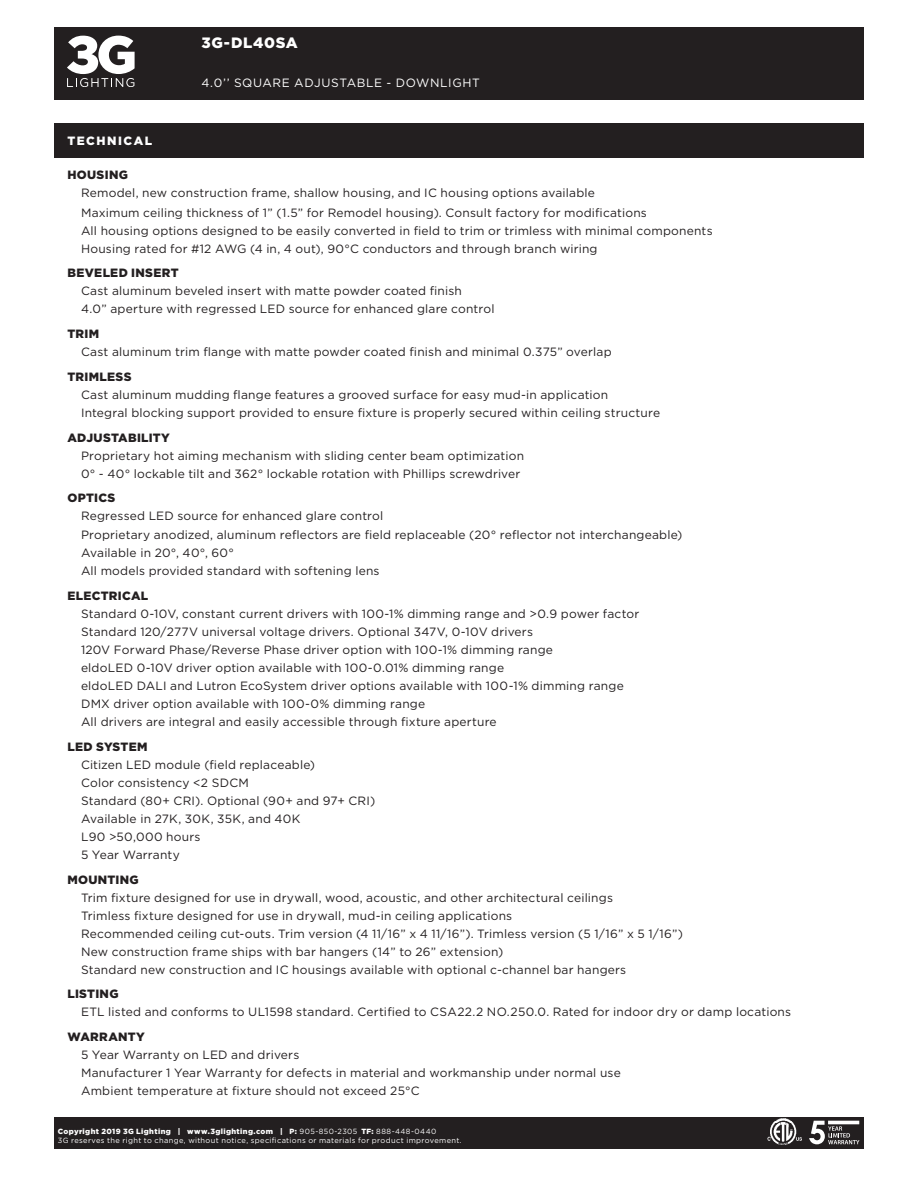
<style>
.page{position:relative;width:918px;height:1188px;background:#fff}
.page>*{position:absolute;margin:0;border:0;box-sizing:border-box;transform-origin:0 0}
.Top_Left{font:900 15px "Gotham";letter-spacing:.04em;color:#fff}
.t1{font:12px/18px "Gotham";letter-spacing:.015em;color:#231f20}
.t2{font:900 12px "Gotham";letter-spacing:.025em;color:#231f20}
.Top_Left-2{font:12px "Gotham";letter-spacing:.05em;color:#fff}
.Order_Title{font:900 12px "Gotham";letter-spacing:.12em;color:#fff}
.t3{font:7.5px/9.3px "Gotham";letter-spacing:.045em;color:#fff}
.s1{font-weight:900}
</style>
<div class="page">
<div style="left:54px;top:27px;width:810px;height:72px;background:#231f20"></div>
<div style="left:54px;top:123px;width:810px;height:34px;background:#231f20"></div>
<svg style="left:67px;top:36px;width:68px;height:51px"></svg>
<div style="left:54px;top:1117px;width:810px;height:32px;background:#231f20"></div>
<svg style="left:809px;top:1121px;width:50px;height:23px"></svg>
<img style="left:771px;top:1121px;width:31px;height:23px">
<svg style="left:767px;top:1136px;width:4px;height:5px"></svg>
<img style="left:775px;top:1119px;width:17px;height:4px">
<p class="Order_Title" style="left:68px;top:132px;width:86px">TECHNICAL</p>
<p class="Top_Left" style="left:201px;top:32px;width:98px">3G-DL40SA</p>
<p class="Top_Left-2" style="left:201px;top:75px;width:280px">4.0’’ SQUARE ADJUSTABLE - DOWNLIGHT</p>
<p class="t2" style="left:68px;top:167px;width:62px">HOUSING</p>
<p class="t1" style="left:81px;top:184px;width:516px">Remodel, new construction frame, shallow housing, and IC housing options available</p>
<p class="t1" style="left:81px;top:203px;width:567px">Maximum ceiling thickness of 1” (1.5” for Remodel housing). Consult factory for modifications</p>
<p class="t1" style="left:81px;top:221px;width:633px">All housing options designed to be easily converted in field to trim or trimless with minimal components<br>Housing rated for #12 AWG (4 in, 4 out), 90°C conductors and through branch wiring</p>
<p class="t1" style="left:81px;top:264px;width:415px;text-indent:-14px"><span class="s1">BEVELED INSERT<br></span>Cast aluminum beveled insert with matte powder coated finish<br>4.0” aperture with regressed LED source for enhanced glare control</p>
<p class="t1" style="left:81px;top:325px;width:532px;text-indent:-14px"><span class="s1">TRIM<br></span>Cast aluminum trim flange with matte powder coated finish and minimal 0.375” overlap</p>
<p class="t1" style="left:81px;top:367px;width:581px;text-indent:-14px"><span class="s1">TRIMLESS<br></span>Cast aluminum mudding flange features a grooved surface for easy mud-in application<br>Integral blocking support provided to ensure fixture is properly secured within ceiling structure</p>
<p class="t1" style="left:81px;top:428px;width:445px;text-indent:-14px"><span class="s1">ADJUSTABILITY<br></span>Proprietary hot aiming mechanism with sliding center beam optimization<br>0° - 40° lockable tilt and 362° lockable rotation with Phillips screwdriver</p>
<p class="t1" style="left:81px;top:489px;width:304px;text-indent:-14px"><span class="s1">OPTICS<br></span>Regressed LED source for enhanced glare control</p>
<p class="t1" style="left:81px;top:526px;width:603px">Proprietary anodized, aluminum reflectors are field replaceable (20° reflector not interchangeable)<br>Available in 20°, 40°, 60°<br>All models provided standard with softening lens</p>
<p class="t2" style="left:68px;top:588px;width:82px">ELECTRICAL</p>
<p class="t1" style="left:81px;top:605px;width:560px">Standard 0-10V, constant current drivers with 100-1% dimming range and &gt;0.9 power factor</p>
<p class="t1" style="left:81px;top:623px;width:454px">Standard 120/277V universal voltage drivers. Optional 347V, 0-10V drivers</p>
<p class="t1" style="left:81px;top:641px;width:474px">120V Forward Phase/Reverse Phase driver option with 100-1% dimming range</p>
<p class="t1" style="left:81px;top:659px;width:425px">eldoLED 0-10V driver option available with 100-0.01% dimming range</p>
<p class="t1" style="left:81px;top:677px;width:544px">eldoLED DALI and Lutron EcoSystem driver options available with 100-1% dimming range</p>
<p class="t1" style="left:81px;top:695px;width:417px">DMX driver option available with 100-0% dimming range<br>All drivers are integral and easily accessible through fixture aperture</p>
<p class="t2" style="left:68px;top:738px;width:82px">LED SYSTEM</p>
<p class="t1" style="left:81px;top:755px;width:236px">Citizen LED module (field replaceable)</p>
<p class="t1" style="left:81px;top:773px;width:169px">Color consistency &lt;2 SDCM</p>
<p class="t1" style="left:81px;top:791px;width:296px">Standard (80+ CRI). Optional (90+ and 97+ CRI)</p>
<p class="t1" style="left:81px;top:809px;width:221px">Available in 27K, 30K, 35K, and 40K</p>
<p class="t1" style="left:81px;top:827px;width:121px">L90 &gt;50,000 hours</p>
<p class="t1" style="left:81px;top:845px;width:100px">5 Year Warranty</p>
<p class="t2" style="left:68px;top:871px;width:73px">MOUNTING</p>
<p class="t1" style="left:81px;top:888px;width:534px">Trim fixture designed for use in drywall, wood, acoustic, and other architectural ceilings</p>
<p class="t1" style="left:81px;top:906px;width:433px">Trimless fixture designed for use in drywall, mud-in ceiling applications</p>
<p class="t1" style="left:81px;top:924px;width:604px">Recommended ceiling cut-outs. Trim version (4 11/16” x 4 11/16”). Trimless version (5 1/16” x 5 1/16”)</p>
<p class="t1" style="left:81px;top:942px;width:547px">New construction frame ships with bar hangers (14” to 26” extension)<br>Standard new construction and IC housings available with optional c-channel bar hangers</p>
<p class="t2" style="left:68px;top:986px;width:53px">LISTING</p>
<p class="t1" style="left:81px;top:1003px;width:712px">ETL listed and conforms to UL1598 standard. Certified to CSA22.2 NO.250.0. Rated for indoor dry or damp locations</p>
<p class="t1" style="left:81px;top:1028px;width:541px;text-indent:-14px"><span class="s1">WARRANTY<br></span>5 Year Warranty on LED and drivers<br>Manufacturer 1 Year Warranty for defects in material and workmanship under normal use Ambient temperature at fixture should not exceed 25°C</p>
<p class="t3" style="left:58px;top:1127px;width:405px"><span class="s1">Copyright 2019 3G Lighting | www.3glighting.com | P:</span> 905-850-2305 <span class="s1">TF:</span> 888-448-0440<br>3G reserves the right to change, without notice, specifications or materials for product improvement.</p>
</div>
